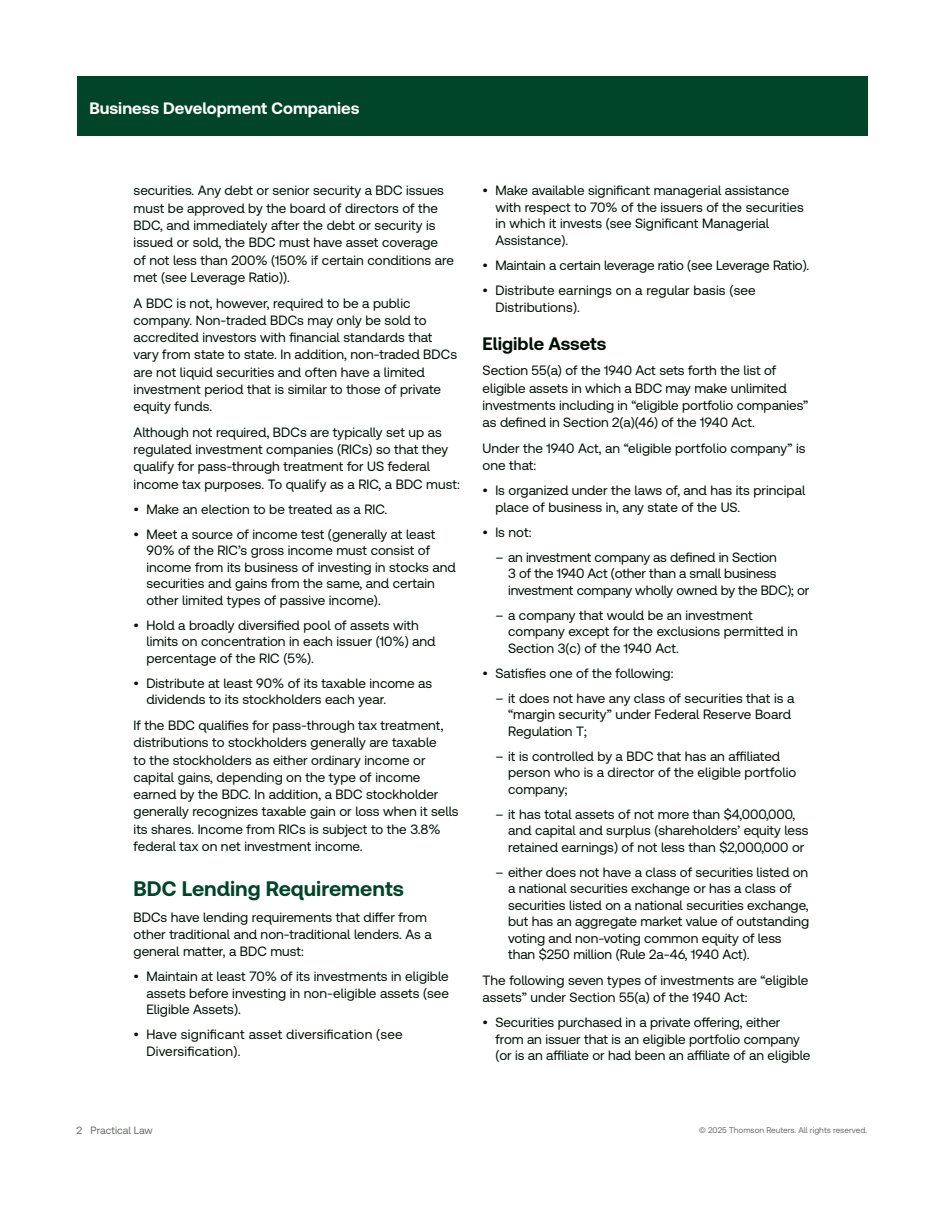
<style>
.page{position:relative;width:944px;height:1214px;background:#fff}
.page>*{position:absolute;margin:0;border:0;box-sizing:border-box;transform-origin:0 0}
.t1{font:700 21px "Clario";color:#004529}
.t2{font:700 18px "Clario";color:#020f06}
.t3{font:700 16.5px "Clario";color:#fff}
.t4{font:13.5px/16.5px "Clario";color:#020f06}
.t5{font:10.5px "Clario";color:#676d66}
.t6{font:8.25px "Clario";color:#676d66}
</style>
<div class="page">
<div style="left:77px;top:77px;width:790px;height:59px;background:#004529"></div>
<p class="t3" style="left:89px;top:98px;width:272px">Business Development Companies</p>
<p class="t4" style="left:134px;top:182px;width:322px;line-height:17.2px">securities. Any debt or senior security a BDC issues must be approved by the board of directors of the BDC, and immediately after the debt or security is issued or sold, the BDC must have asset coverage<br>of not less than 200% (150% if certain conditions are met (see Leverage Ratio)).</p>
<p class="t4" style="left:134px;top:294px;width:325px;line-height:17.2px">A BDC is not, however, required to be a public company. Non-traded BDCs may only be sold to accredited investors with financial standards that vary from state to state. In addition, non-traded BDCs are not liquid securities and often have a limited investment period that is similar to those of private equity funds.</p>
<p class="t4" style="left:134px;top:423px;width:328px;line-height:17.2px">Although not required, BDCs are typically set up as regulated investment companies (RICs) so that they qualify for pass-through treatment for US federal income tax purposes. To qualify as a RIC, a BDC must:</p>
<p class="t4" style="left:134px;top:500px;width:255px">• Make an election to be treated as a RIC.</p>
<p class="t4" style="left:146px;top:525px;width:311px;text-indent:-13px">• Meet a source of income test (generally at least 90% of the RIC’s gross income must consist of income from its business of investing in stocks and securities and gains from the same, and certain other limited types of passive income).</p>
<p class="t4" style="left:146px;top:616px;width:291px;text-indent:-13px">• Hold a broadly diversified pool of assets with limits on concentration in each issuer (10%) and percentage of the RIC (5%).</p>
<p class="t4" style="left:146px;top:674px;width:287px;text-indent:-13px">• Distribute at least 90% of its taxable income as dividends to its stockholders each year.</p>
<p class="t4" style="left:134px;top:716px;width:326px;line-height:17.2px">If the BDC qualifies for pass-through tax treatment, distributions to stockholders generally are taxable<br>to the stockholders as either ordinary income or capital gains, depending on the type of income earned by the BDC. In addition, a BDC stockholder generally recognizes taxable gain or loss when it sells its shares. Income from RICs is subject to the 3.8% federal tax on net investment income.</p>
<h1 class="t1" style="left:134px;top:875px;width:272px">BDC Lending Requirements</h1>
<p class="t4" style="left:134px;top:908px;width:300px;line-height:17.2px">BDCs have lending requirements that differ from other traditional and non-traditional lenders. As a general matter, a BDC must:</p>
<p class="t4" style="left:146px;top:968px;width:304px;text-align:justify;text-indent:-13px">• Maintain at least 70% of its investments in eligible assets before investing in non-eligible assets (see Eligible Assets).</p>
<p class="t4" style="left:146px;top:1026px;width:258px;text-indent:-13px">• Have significant asset diversification (see<br>Diversification).</p>
<p class="t4" style="left:495px;top:182px;width:310px;text-indent:-13px">• Make available significant managerial assistance with respect to 70% of the issuers of the securities in which it invests (see Significant Managerial Assistance).</p>
<p class="t4" style="left:482px;top:256px;width:328px">• Maintain a certain leverage ratio (see Leverage Ratio).</p>
<p class="t4" style="left:495px;top:281px;width:262px;text-indent:-13px">• Distribute earnings on a regular basis (see<br>Distributions).</p>
<h2 class="t2" style="left:482px;top:332px;width:125px">Eligible Assets</h2>
<p class="t4" style="left:482px;top:361px;width:327px;line-height:17.2px">Section 55(a) of the 1940 Act sets forth the list of eligible assets in which a BDC may make unlimited investments including in “eligible portfolio companies” as defined in Section 2(a)(46) of the 1940 Act.</p>
<p class="t4" style="left:482px;top:439px;width:324px;line-height:17.2px">Under the 1940 Act, an “eligible portfolio company” is one that:</p>
<p class="t4" style="left:495px;top:482px;width:311px;text-indent:-13px">• Is organized under the laws of, and has its principal place of business in, any state of the US.</p>
<p class="t4" style="left:482px;top:523px;width:50px">• Is not:</p>
<p class="t4" style="left:508px;top:548px;width:303px;text-indent:-13px">– an investment company as defined in Section<br>3 of the 1940 Act (other than a small business investment company wholly owned by the BDC); or</p>
<p class="t4" style="left:508px;top:606px;width:291px;text-indent:-13px">– a company that would be an investment company except for the exclusions permitted in<br>Section 3(c) of the 1940 Act.</p>
<p class="t4" style="left:482px;top:664px;width:192px">• Satisfies one of the following:</p>
<p class="t4" style="left:508px;top:689px;width:288px;text-indent:-13px">– it does not have any class of securities that is a “margin security” under Federal Reserve Board<br>Regulation T;</p>
<p class="t4" style="left:508px;top:747px;width:289px;text-indent:-13px">– it is controlled by a BDC that has an affiliated person who is a director of the eligible portfolio company;</p>
<p class="t4" style="left:508px;top:805px;width:302px;text-indent:-13px">– it has total assets of not more than $4,000,000, and capital and surplus (shareholders’ equity less retained earnings) of not less than $2,000,000 or</p>
<p class="t4" style="left:508px;top:863px;width:302px;text-indent:-13px">– either does not have a class of securities listed on a national securities exchange or has a class of securities listed on a national securities exchange, but has an aggregate market value of outstanding voting and non-voting common equity of less than $250 million (Rule 2a-46, 1940 Act).</p>
<p class="t4" style="left:482px;top:971px;width:327px;line-height:17.2px">The following seven types of investments are “eligible assets” under Section 55(a) of the 1940 Act:</p>
<p class="t4" style="left:495px;top:1013px;width:316px;text-indent:-13px">• Securities purchased in a private offering, either from an issuer that is an eligible portfolio company (or is an affiliate or had been an affiliate of an eligible</p>
<p class="t5" style="left:77px;top:1124px;width:78px">2 Practical Law</p>
<p class="t6" style="left:699px;top:1124px;width:170px">© 2025 Thomson Reuters. All rights reserved.</p>
</div>
